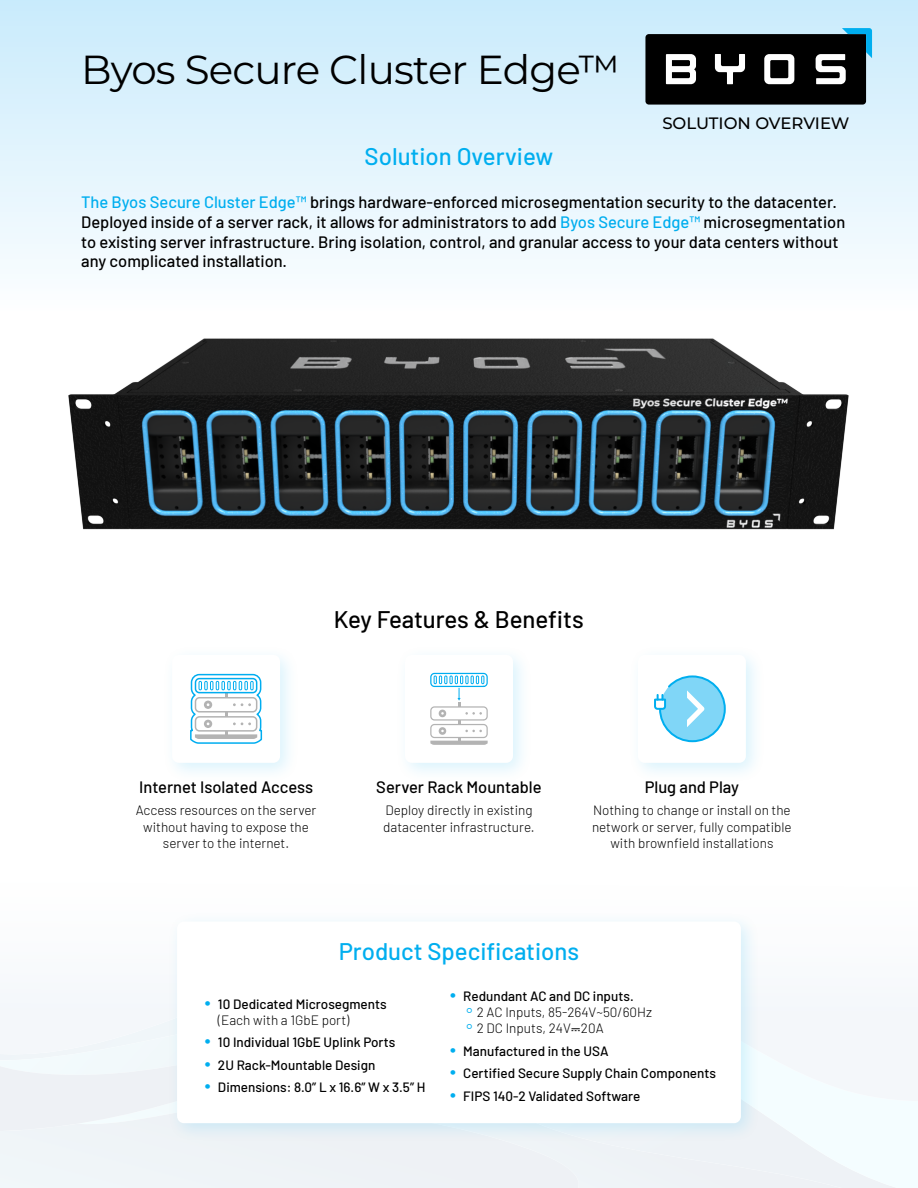
<style>
.page{position:relative;width:918px;height:1188px;background:#fff}
.page>*{position:absolute;margin:0;border:0;box-sizing:border-box;transform-origin:0 0}
.t1{font:40.5px "Montserrat";letter-spacing:-.02em;color:#000}
.t2{font:500 24px "Barlow";color:#00aeef}
.t3{font:500 24px "Barlow";letter-spacing:-.005em;color:#000}
.t4{font:500 16.5px/19.8px "Barlow";color:#000}
.t5{font:500 16.5px "Montserrat";color:#000}
.t6{font:300 13.5px/16.2px "Barlow";color:#000;text-align:center}
.t7{font:500 13.5px/16.2px "Barlow";color:#000}
.s1{color:#00aeef}
.s2{font-weight:300;font-size:21px;color:#00aeef}
.s3{font-weight:300}
.s4{font-size:21px;color:#00aeef}
.s5{font-weight:500}
.s6{font-family:"Andale Mono";font-weight:400;font-size:21px;color:#00aeef}
</style>
<div class="page">
<div style="left:0;top:0;width:918px;height:310px;background:linear-gradient(to bottom,#c9ebfc,#fcfeff)"></div>
<svg style="left:0;top:1102px;width:918px;height:86px"></svg>
<svg style="left:0;top:1102px;width:166px;height:29px"></svg>
<div style="left:0;top:1003px;width:918px;height:99px;background:#f4f7fa"></div>
<svg style="left:645px;top:28px;width:227px;height:77px;background:#34393c"></svg>
<div style="left:627px;top:644px;width:139px;height:139px;background:#00aeef;opacity:.15"></div>
<div style="left:638px;top:655px;width:108px;height:108px;background:#fff;border-radius:7px"></div>
<svg style="left:654px;top:675px;width:72px;height:68px"></svg>
<div style="left:394px;top:644px;width:139px;height:139px;background:#00aeef;opacity:.15"></div>
<div style="left:405px;top:655px;width:108px;height:108px;background:#fff;border-radius:7px"></div>
<div style="left:430px;top:673px;width:58px;height:14px;border:1px solid #00adf0;border-radius:4px"></div>
<svg style="left:430px;top:676px;width:58px;height:69px"></svg>
<div style="left:161px;top:644px;width:139px;height:139px;background:#00aeef;opacity:.15"></div>
<div style="left:172px;top:655px;width:108px;height:108px;background:#fff;border-radius:7px"></div>
<svg style="left:190px;top:673px;width:73px;height:71px"></svg>
<div style="left:166px;top:911px;width:595px;height:232px;background:#00aeef;opacity:.15"></div>
<div style="left:177px;top:922px;width:564px;height:201px;background:#fff;border-radius:7px"></div>
<img style="left:67px;top:309px;width:784px;height:221px">
<h1 class="t1" style="left:81px;top:41px;width:541px">Byos Secure Cluster Edge™</h1>
<h2 class="t2" style="left:365px;top:138px;width:190px">Solution Overview</h2>
<p class="t5" style="left:662px;top:111px;width:189px">SOLUTION OVERVIEW</p>
<p class="t4" style="left:81px;top:191px;width:766px"><span class="s1">The Byos Secure Cluster Edge™</span> brings hardware-enforced microsegmentation security to the datacenter.<br>Deployed inside of a server rack, it allows for administrators to add <span class="s1">Byos Secure Edge™</span> microsegmentation to existing server infrastructure. Bring isolation, control, and granular access to your data centers without any complicated installation.</p>
<h2 class="t3" style="left:334px;top:602px;width:252px">Key Features &amp; Benefits</h2>
<p class="t4" style="left:139px;top:776px;width:175px">Internet Isolated Access</p>
<p class="t6" style="left:136px;top:801px;width:182px">Access resources on the server without having to expose the server to the internet.</p>
<p class="t4" style="left:376px;top:776px;width:167px">Server Rack Mountable</p>
<p class="t6" style="left:383px;top:801px;width:153px;text-align:left">Deploy directly in existing datacenter infrastructure.</p>
<p class="t4" style="left:645px;top:776px;width:96px">Plug and Play</p>
<p class="t6" style="left:592px;top:801px;width:201px">Nothing to change or install on the network or server, fully compatible with brownfield installations</p>
<h2 class="t2" style="left:339px;top:934px;width:242px">Product Specifications</h2>
<p class="t7" style="left:218px;top:995px;width:170px;text-indent:-14px"><span class="s2">•</span> 10 Dedicated Microsegments <span class="s3">(Each with a 1GbE port)</span></p>
<p class="t7" style="left:204px;top:1033px;width:192px"><span class="s2">•</span> 10 Individual 1GbE Uplink Ports</p>
<p class="t7" style="left:204px;top:1056px;width:172px"><span class="s2">•</span> 2U Rack-Mountable Design</p>
<p class="t7" style="left:204px;top:1078px;width:223px"><span class="s2">•</span> Dimensions: 8.0” L x 16.6” W x 3.5” H</p>
<p class="t6" style="left:463px;top:987px;width:190px;text-align:left;text-indent:-14px"><span class="s4">•</span> <span class="s5">Redundant AC and DC inputs. </span><span class="s6">◦</span>2 AC Inputs, 85-264V~50/60Hz <span class="s6">◦</span>2 DC Inputs, 24V⎓20A</p>
<p class="t7" style="left:450px;top:1041px;width:160px"><span class="s2">•</span> Manufactured in the USA</p>
<p class="t7" style="left:450px;top:1064px;width:268px"><span class="s2">•</span> Certified Secure Supply Chain Components</p>
<p class="t7" style="left:450px;top:1086px;width:192px"><span class="s2">•</span> FIPS 140-2 Validated Software</p>
</div>
